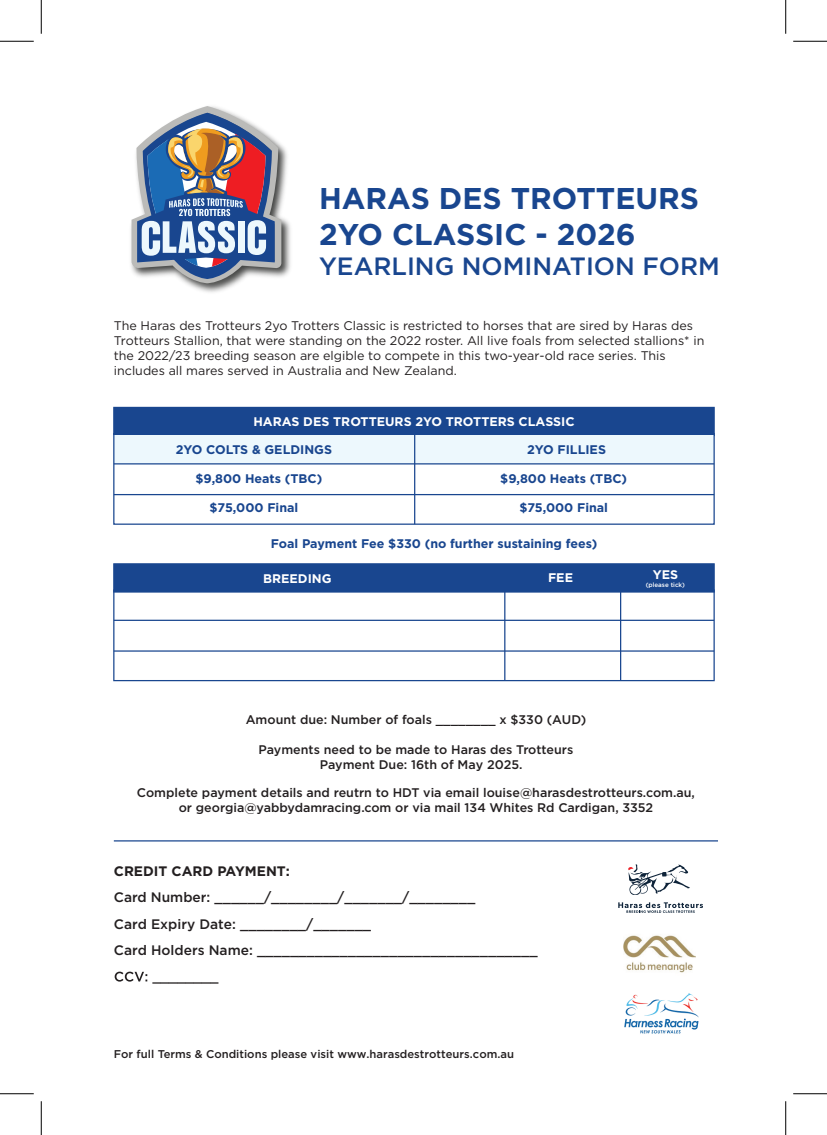
<style>
.page{position:relative;width:827px;height:1135px;background:#fff}
.page>*{position:absolute;margin:0;border:0;box-sizing:border-box;transform-origin:0 0}
.t1{font:700 30px/36px "Gotham";color:#19468f}
.t2{font:500 25px "Gotham";color:#19468f}
.t3{font:500 13.75px/26.5px "Gotham";color:#231f20}
.t4{font:700 13.75px "Gotham";color:#231f20}
.t5{font:12.5px/15px "Gotham";color:#231f20}
.t6{font:500 12.5px/15px "Gotham";color:#231f20}
.t7{font:700 12.5px "Gotham";color:#19468f}
.t8{font:700 12.5px "Gotham";color:#fff}
.t9{font:500 11.25px "Gotham";color:#231f20}
.t10{font:500 6.25px "Gotham";color:#fff}
</style>
<div class="page">
<img style="left:186px;top:145px;width:105px;height:148px">
<svg style="left:131px;top:106px;width:150px;height:177px"></svg>
<svg style="left:115px;top:972px;width:103px;height:12px"></svg>
<div style="left:113px;top:407px;width:601px;height:29px;background:#19468f;border:1px solid #19468f"></div>
<div style="left:114px;top:436px;width:600px;height:28px;background:#edf8fd"></div>
<div style="left:113px;top:433px;width:601px;height:92px;border:1px solid #19468f"></div>
<hr style="left:414px;top:434px;width:1px;height:90px;background:#19468f">
<hr style="left:114px;top:463px;width:600px;height:1px;background:#19468f">
<hr style="left:114px;top:494px;width:600px;height:1px;background:#19468f">
<div style="left:113px;top:563px;width:601px;height:30px;background:#19468f;border:1px solid #19468f"></div>
<div style="left:113px;top:589px;width:601px;height:92px;border:1px solid #19468f"></div>
<hr style="left:504px;top:590px;width:1px;height:91px;background:#19468f">
<hr style="left:620px;top:590px;width:1px;height:91px;background:#19468f">
<hr style="left:114px;top:620px;width:600px;height:1px;background:#19468f">
<hr style="left:114px;top:650px;width:600px;height:2px;background:#19468f">
<hr style="left:114px;top:840px;width:604px;height:1px;background:#19468f">
<svg style="left:628px;top:864px;width:62px;height:31px"></svg>
<svg style="left:618px;top:902px;width:85px;height:11px"></svg>
<img style="left:623px;top:935px;width:72px;height:38px">
<img style="left:624px;top:993px;width:74px;height:41px">
<hr style="left:0;top:41px;width:34px;height:1px;background:#000">
<hr style="left:793px;top:41px;width:34px;height:1px;background:#000">
<hr style="left:0;top:1093px;width:34px;height:1px;background:#000">
<hr style="left:793px;top:1093px;width:34px;height:1px;background:#000">
<hr style="left:41px;top:0;width:1px;height:34px;background:#000">
<hr style="left:41px;top:1101px;width:1px;height:34px;background:#000">
<hr style="left:785px;top:0;width:1px;height:34px;background:#000">
<hr style="left:785px;top:1101px;width:1px;height:34px;background:#000">
<h1 class="t1" style="left:319px;top:180px;width:381px">HARAS DES TROTTEURS<br>2YO CLASSIC - 2026</h1>
<h2 class="t2" style="left:319px;top:250px;width:402px">YEARLING NOMINATION FORM</h2>
<p class="t5" style="left:114px;top:318px;width:592px">The Haras des Trotteurs 2yo Trotters Classic is restricted to horses that are sired by Haras des Trotteurs Stallion, that were standing on the 2022 roster. All live foals from selected stallions* in the 2022/23 breeding season are elgible to compete in this two-year-old race series. This includes all mares served in Australia and New Zealand.</p>
<p class="t8" style="left:253px;top:414px;width:323px">HARAS DES TROTTEURS 2YO TROTTERS CLASSIC</p>
<p class="t7" style="left:176px;top:441px;width:158px">2YO COLTS &amp; GELDINGS</p>
<p class="t7" style="left:195px;top:470px;width:128px">$9,800 Heats (TBC)</p>
<p class="t7" style="left:500px;top:470px;width:128px">$9,800 Heats (TBC)</p>
<p class="t7" style="left:210px;top:499px;width:90px">$75,000 Final</p>
<p class="t7" style="left:519px;top:499px;width:90px">$75,000 Final</p>
<p class="t7" style="left:527px;top:441px;width:80px">2YO FILLIES</p>
<p class="t7" style="left:271px;top:536px;width:328px">Foal Payment Fee $330 (no further sustaining fees)</p>
<p class="t8" style="left:263px;top:570px;width:70px">BREEDING</p>
<p class="t8" style="left:548px;top:569px;width:26px">FEE</p>
<p class="t8" style="left:652px;top:566px;width:27px">YES</p>
<p class="t10" style="left:645px;top:580px;width:41px">(please tick)</p>
<p class="t6" style="left:246px;top:712px;width:342px">Amount due: Number of foals ________ x $330 (AUD)</p>
<p class="t6" style="left:320px;top:742px;width:255px;text-indent:-61px">Payments need to be made to Haras des Trotteurs<br>Payment Due: 16th of May 2025.</p>
<p class="t6" style="left:137px;top:785px;width:559px;text-align:center">Complete payment details and reutrn to HDT via email louise@harasdestrotteurs.com.au, or georgia@yabbydamracing.com or via mail 134 Whites Rd Cardigan, 3352</p>
<p class="t4" style="left:114px;top:861px;width:177px">CREDIT CARD PAYMENT:</p>
<p class="t3" style="left:114px;top:884px;width:425px">Card Number: ______/________/_______/________<br>Card Expiry Date: ________/_______<br>Card Holders Name: __________________________________</p>
<p class="t9" style="left:114px;top:1046px;width:402px">For full Terms &amp; Conditions please visit www.harasdestrotteurs.com.au</p>
</div>
